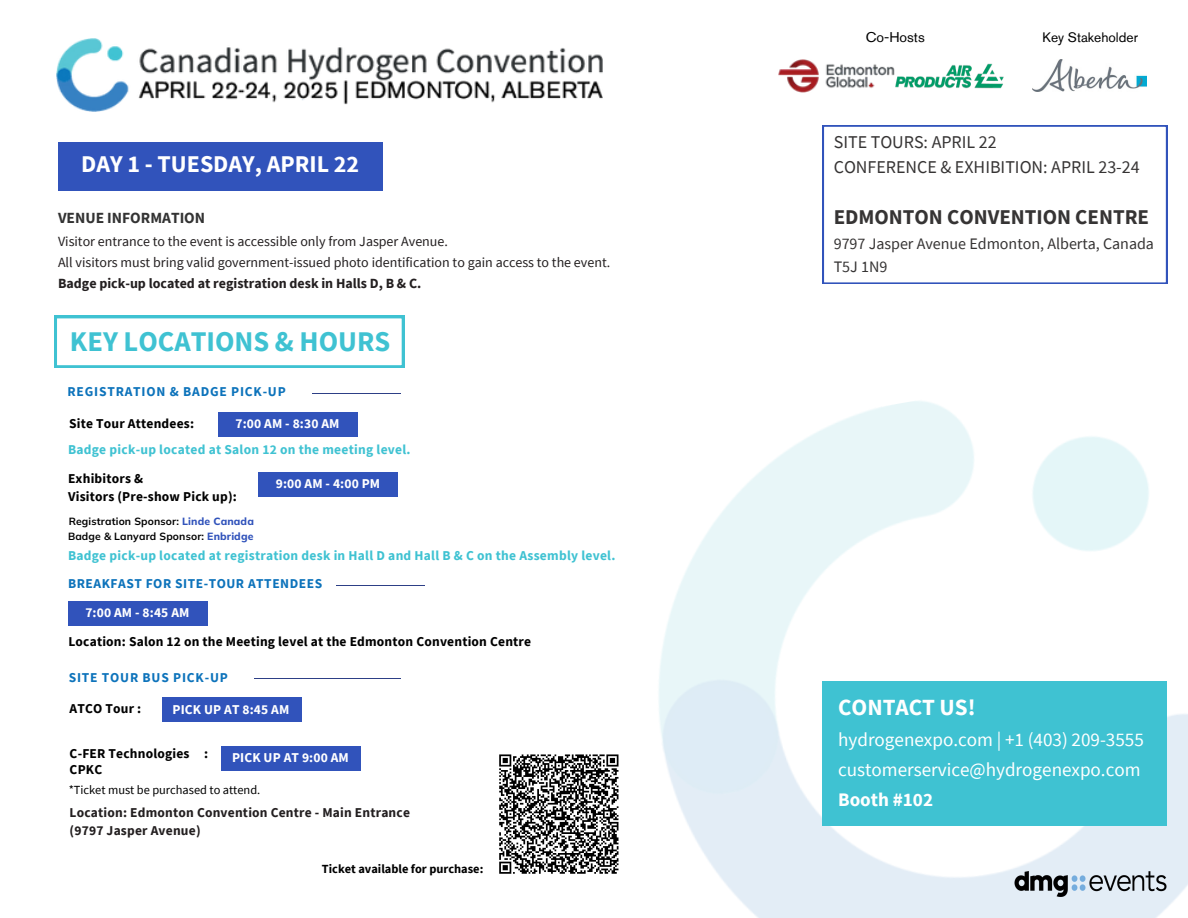
<style>
.page{position:relative;width:1188px;height:918px;background:#fff}
.page>*{position:absolute;margin:0;border:0;box-sizing:border-box;transform-origin:0 0}
.t1{font:700 28.4px "Source Sans Pro";color:#3fc2d2}
.t2{font:700 24px "Source Sans Pro";color:#fff}
.t3{font:700 23.2px "Source Sans Pro";color:#fff}
.t4{font:700 21px "Source Sans Pro";color:#363434}
.t5{font:19.2px/30px "Source Sans Pro";color:#fff}
.t6{font:18px/25.4px "Source Sans Pro";color:#363434}
.t7{font:16px/22.8px "Source Sans Pro";color:#363434}
.t8{font:700 15.6px "Source Sans Pro";color:#333}
.t9{font:14px "Source Sans Pro";color:#231f20}
.t10{font:700 14px "Source Sans Pro";color:#231f20}
.t11{font:14px "Akzidenz Grotesk Pro";color:#000}
.t12{font:13.8px "Akzidenz Grotesk Pro";color:#000}
.t13{font:700 13.6px "Source Sans Pro";letter-spacing:.015em;color:#000}
.t14{font:700 13.6px "Source Sans Pro";letter-spacing:.02em;color:#3fc2d2}
.t15{font:700 13.6px "Source Sans Pro";letter-spacing:.01em;color:#fff}
.t16{font:700 13.6px/18px "Source Sans Pro";letter-spacing:.015em;color:#231f20}
.t17{font:700 13.6px "Source Sans Pro";letter-spacing:.06em;color:#0d73bb}
.t18{font:700 13.6px "Source Sans Pro";letter-spacing:.04em;color:#0d73bb}
.t19{font:12.4px "Source Sans Pro";color:#000}
.t20{font:700 12.4px "Source Sans Pro";color:#000}
.t21{font:700 10.4px "Mulish";letter-spacing:.015em;color:#000}
.s1{font-weight:800;color:#3153bb}
.s2{font-weight:700}
</style>
<div class="page">
<div style="left:218px;top:412px;width:139px;height:24px;background:#3153bb"></div>
<div style="left:68px;top:602px;width:140px;height:24px;background:#3153bb"></div>
<div style="left:162px;top:698px;width:139px;height:24px;background:#3153bb"></div>
<div style="left:58px;top:142px;width:324px;height:48px;background:#3153bb"></div>
<hr style="left:254px;top:678px;width:147px;height:1px;background:#2d3f86">
<hr style="left:312px;top:393px;width:89px;height:1px;background:#2d3f86">
<img style="left:659px;top:401px;width:529px;height:517px">
<div style="left:258px;top:472px;width:140px;height:24px;background:#3153bb"></div>
<img style="left:56px;top:38px;width:546px;height:74px">
<img style="left:778px;top:59px;width:108px;height:33px">
<img style="left:886px;top:63px;width:118px;height:26px">
<img style="left:1033px;top:60px;width:114px;height:31px">
<hr style="left:337px;top:585px;width:88px;height:1px;background:#2d3f86">
<div style="left:221px;top:747px;width:139px;height:24px;background:#3153bb"></div>
<svg style="left:54px;top:315px;width:351px;height:53px"></svg>
<div style="left:823px;top:682px;width:344px;height:144px;background:#3fc2d2"></div>
<svg style="left:823px;top:125px;width:344px;height:159px"></svg>
<img style="left:1013px;top:870px;width:155px;height:28px">
<svg style="left:499px;top:754px;width:120px;height:120px"></svg>
<p class="t2" style="left:81px;top:149px;width:280px">DAY 1 - TUESDAY, APRIL 22</p>
<h6 class="t8" style="left:58px;top:207px;width:149px">VENUE INFORMATION</h6>
<p class="t9" style="left:58px;top:232px;width:391px">Visitor entrance to the event is accessible only from Jasper Avenue.</p>
<p class="t9" style="left:58px;top:253px;width:554px">All visitors must bring valid government-issued photo identification to gain access to the event.</p>
<h3 class="t10" style="left:58px;top:274px;width:365px">Badge pick-up located at registration desk in Halls D, B &amp; C.</h3>
<p class="t1" style="left:70px;top:323px;width:322px">KEY LOCATIONS &amp; HOURS</p>
<p class="t17" style="left:67px;top:383px;width:220px">REGISTRATION &amp; BADGE PICK-UP</p>
<p class="t15" style="left:235px;top:415px;width:106px">7:00 AM - 8:30 AM</p>
<p class="t13" style="left:69px;top:414px;width:126px">Site Tour Attendees:</p>
<p class="t14" style="left:68px;top:440px;width:344px">Badge pick-up located at Salon 12 on the meeting level.</p>
<p class="t13" style="left:68px;top:469px;width:77px">Exhibitors &amp;</p>
<p class="t13" style="left:68px;top:487px;width:170px">Visitors (Pre-show Pick up):</p>
<p class="t21" style="left:69px;top:514px;width:187px">Registration Sponsor: <span class="s1">Linde Canada</span></p>
<p class="t21" style="left:68px;top:529px;width:187px">Badge &amp; Lanyard Sponsor: <span class="s1">Enbridge</span></p>
<h4 class="t15" style="left:276px;top:475px;width:106px">9:00 AM - 4:00 PM</h4>
<p class="t14" style="left:68px;top:546px;width:549px">Badge pick-up located at registration desk in Hall D and Hall B &amp; C on the Assembly level.</p>
<p class="t18" style="left:68px;top:575px;width:256px">BREAKFAST FOR SITE-TOUR ATTENDEES</p>
<h2 class="t15" style="left:85px;top:604px;width:106px">7:00 AM - 8:45 AM</h2>
<h5 class="t13" style="left:68px;top:633px;width:464px">Location: Salon 12 on the Meeting level at the Edmonton Convention Centre</h5>
<h1 class="t17" style="left:69px;top:669px;width:161px">SITE TOUR BUS PICK-UP</h1>
<p class="t13" style="left:70px;top:700px;width:73px">ATCO Tour :</p>
<p class="t13" style="left:70px;top:744px;width:140px">C-FER Technologies :</p>
<p class="t13" style="left:70px;top:760px;width:34px">CPKC</p>
<p class="t15" style="left:173px;top:700px;width:118px">PICK UP AT 8:45 AM</p>
<p class="t15" style="left:232px;top:749px;width:118px">PICK UP AT 9:00 AM</p>
<p class="t19" style="left:69px;top:782px;width:193px">*Ticket must be purchased to attend.</p>
<p class="t16" style="left:70px;top:804px;width:342px">Location: Edmonton Convention Centre - Main Entrance (9797 Jasper Avenue)</p>
<p class="t20" style="left:322px;top:861px;width:163px">Ticket available for purchase:</p>
<p class="t11" style="left:866px;top:32px;width:61px">Co-Hosts</p>
<p class="t12" style="left:1043px;top:32px;width:97px">Key Stakeholder</p>
<p class="t6" style="left:834px;top:128px;width:307px">SITE TOURS: APRIL 22<br>CONFERENCE &amp; EXHIBITION: APRIL 23-24</p>
<p class="t4" style="left:834px;top:203px;width:317px">EDMONTON CONVENTION CENTRE</p>
<p class="t7" style="left:834px;top:232px;width:322px">9797 Jasper Avenue Edmonton, Alberta, Canada<br>T5J 1N9</p>
<p class="t3" style="left:838px;top:692px;width:139px">CONTACT US!</p>
<p class="t5" style="left:838px;top:725px;width:307px">hydrogenexpo.com | +1 (403) 209-3555 customerservice@hydrogenexpo.com<br><span class="s2">Booth #102</span></p>
</div>
